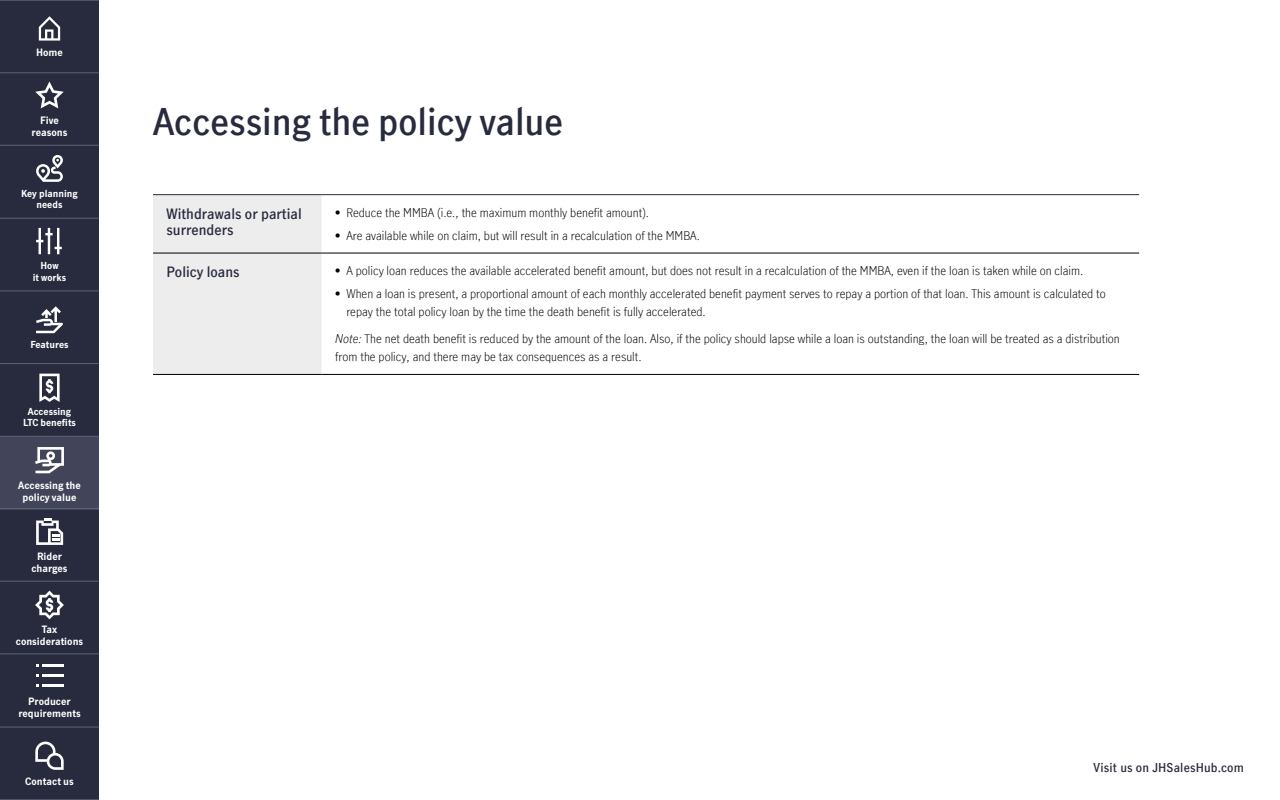
<style>
.page{position:relative;width:1280px;height:800px;background:#fff}
.page>*{position:absolute;margin:0;border:0;box-sizing:border-box;transform-origin:0 0}
.t1{font:600 36px "Manulife JH Sans Optimized";color:#282b3e}
.t2{font:600 14px/16.8px "Manulife JH Sans Optimized";color:#282b3e}
.t3{font:300 12px/18px "Manulife JH Sans Optimized";color:#000}
.t4{font:600 12px "Manulife JH Sans Optimized";letter-spacing:.015em;color:#282b3e}
.t5{font:700 10px/12px "Manulife JH Sans Optimized";color:#fff;text-align:center}
.t6{font:700 9.9px/11.9px "Manulife JH Sans Optimized";color:#fff;text-align:center}
.t7{font:700 9.4px/11.3px "Manulife JH Sans Optimized";color:#fff;text-align:center}
.s1{font-style:italic}
</style>
<div class="page">
<div style="left:0;top:0;width:99px;height:800px;background:#282b3e"></div>
<div style="left:153px;top:195px;width:169px;height:179px;background:#ededed"></div>
<svg style="left:322px;top:195px;width:817px;height:179px"></svg>
<hr style="left:153px;top:194px;width:169px;height:1px;background:#282b3e">
<hr style="left:322px;top:194px;width:817px;height:1px;background:#282b3e">
<hr style="left:153px;top:374px;width:169px;height:1px;background:#000">
<hr style="left:322px;top:374px;width:817px;height:1px;background:#000">
<hr style="left:153px;top:253px;width:169px;height:1px;background:#000">
<hr style="left:322px;top:253px;width:817px;height:1px;background:#000">
<div style="left:0;top:436px;width:99px;height:73px;background:#424559"></div>
<hr style="left:0;top:73px;width:99px;height:1px;background:#5e6073">
<hr style="left:0;top:0;width:99px;height:1px;background:#5e6073">
<hr style="left:0;top:218px;width:99px;height:1px;background:#5e6073">
<hr style="left:0;top:145px;width:99px;height:1px;background:#5e6073">
<hr style="left:0;top:581px;width:99px;height:1px;background:#5e6073">
<hr style="left:0;top:654px;width:99px;height:1px;background:#5e6073">
<hr style="left:0;top:727px;width:99px;height:1px;background:#5e6073">
<hr style="left:0;top:799px;width:99px;height:1px;background:#5e6073">
<svg style="left:39px;top:16px;width:21px;height:25px"></svg>
<hr style="left:0;top:291px;width:99px;height:1px;background:#5e6073">
<hr style="left:0;top:363px;width:99px;height:1px;background:#5e6073">
<hr style="left:0;top:508px;width:99px;height:1px;background:#5e6073">
<hr style="left:0;top:436px;width:99px;height:1px;background:#5e6073">
<svg style="left:35px;top:742px;width:29px;height:28px"></svg>
<svg style="left:35px;top:81px;width:29px;height:27px"></svg>
<hr style="left:42px;top:664px;width:22px;height:3px;background:#fff">
<hr style="left:42px;top:674px;width:22px;height:3px;background:#fff">
<hr style="left:42px;top:685px;width:22px;height:2px;background:#fff">
<svg style="left:36px;top:228px;width:26px;height:26px"></svg>
<svg style="left:36px;top:306px;width:27px;height:27px"></svg>
<svg style="left:36px;top:518px;width:27px;height:27px"></svg>
<svg style="left:39px;top:374px;width:21px;height:28px"></svg>
<svg style="left:35px;top:591px;width:29px;height:28px"></svg>
<svg style="left:36px;top:155px;width:27px;height:27px"></svg>
<svg style="left:35px;top:447px;width:29px;height:26px"></svg>
<p class="t6" style="left:36px;top:46px;width:28px">Home</p>
<p class="t5" style="left:32px;top:114px;width:38px">Five reasons</p>
<p class="t7" style="left:21px;top:187px;width:58px">Key planning needs</p>
<p class="t7" style="left:33px;top:260px;width:35px">How<br>it works</p>
<p class="t7" style="left:30px;top:339px;width:40px">Features</p>
<p class="t7" style="left:23px;top:406px;width:54px">Accessing<br>LTC benefits</p>
<p class="t6" style="left:18px;top:479px;width:64px">Accessing the policy value</p>
<p class="t6" style="left:31px;top:550px;width:38px">Rider charges</p>
<p class="t6" style="left:16px;top:623px;width:69px">Tax considerations</p>
<p class="t6" style="left:18px;top:695px;width:64px">Producer requirements</p>
<p class="t6" style="left:25px;top:775px;width:50px">Contact us</p>
<h1 class="t1" style="left:153px;top:97px;width:412px">Accessing the policy value</h1>
<p class="t2" style="left:166px;top:204px;width:137px">Withdrawals or partial surrenders</p>
<p class="t3" style="left:335px;top:203px;width:315px">• Reduce the MMBA (i.e., the maximum monthly benefit amount).</p>
<p class="t3" style="left:335px;top:226px;width:366px">• Are available while on claim, but will result in a recalculation of the MMBA.</p>
<p class="t2" style="left:166px;top:263px;width:75px">Policy loans</p>
<p class="t3" style="left:335px;top:262px;width:750px">• A policy loan reduces the available accelerated benefit amount, but does not result in a recalculation of the MMBA, even if the loan is taken while on claim.</p>
<p class="t3" style="left:346px;top:284px;width:761px;text-indent:-11px">• When a loan is present, a proportional amount of each monthly accelerated benefit payment serves to repay a portion of that loan. This amount is calculated to repay the total policy loan by the time the death benefit is fully accelerated.</p>
<p class="t3" style="left:335px;top:329px;width:786px"><span class="s1">Note:</span> The net death benefit is reduced by the amount of the loan. Also, if the policy should lapse while a loan is outstanding, the loan will be treated as a distribution from the policy, and there may be tax consequences as a result.</p>
<p class="t4" style="left:1094px;top:759px;width:152px">Visit us on JHSalesHub.com</p>
</div>
